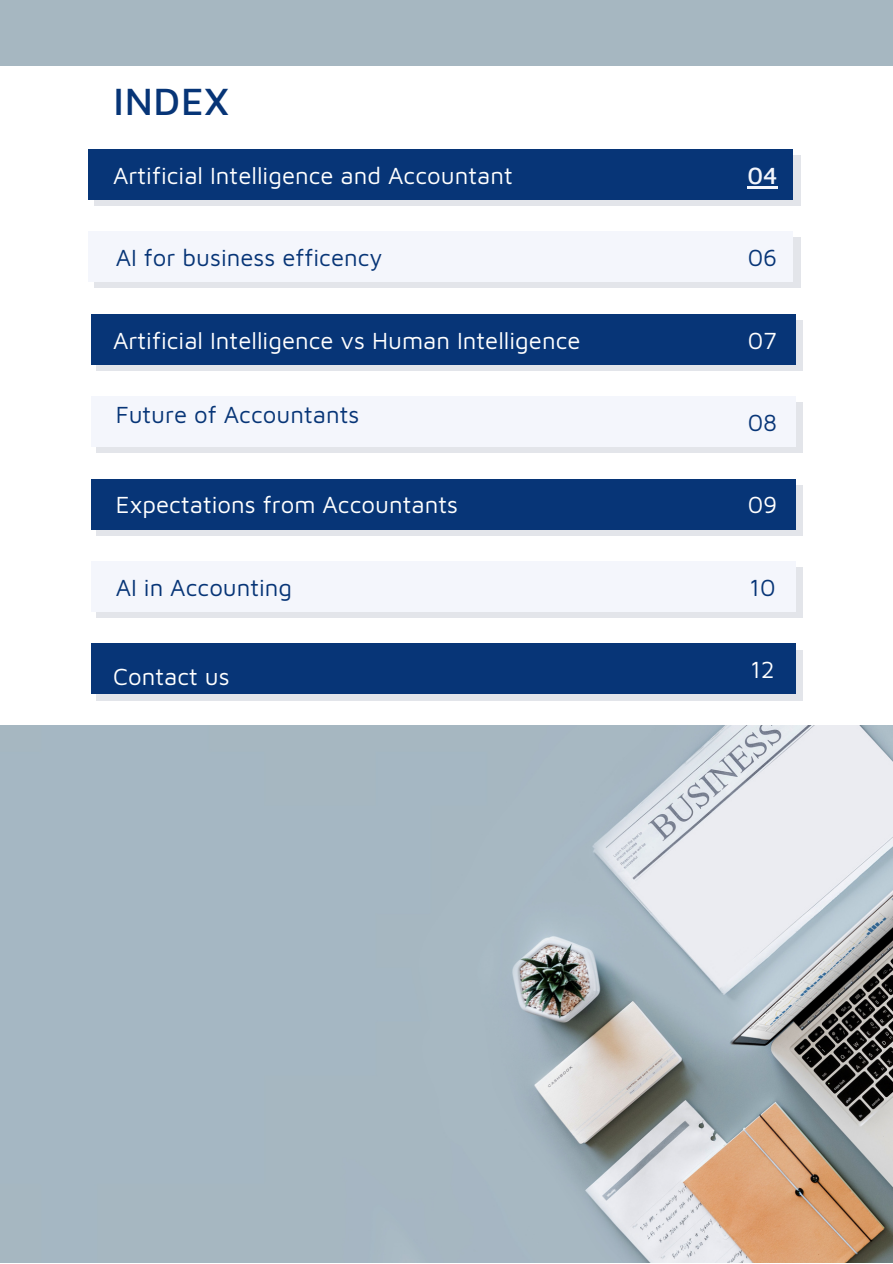
<style>
.page{position:relative;width:893px;height:1264px;background:#fff}
.page>*{position:absolute;margin:0;border:0;box-sizing:border-box;transform-origin:0 0}
.t1{font:500 39px "Maven Pro";letter-spacing:.02em;color:#073577}
.t2{font:24px "Maven Pro";color:#fff}
.t3{font:24px "Maven Pro";color:#073577}
.t4{font:500 24px "Maven Pro";color:#f4f6fc}
</style>
<div class="page">
<div style="left:94px;top:156px;width:706px;height:50px;background:#e3e5ea"></div>
<svg style="left:97px;top:320px;width:706px;height:51px;background:#c4ccd9"></svg>
<div style="left:97px;top:402px;width:706px;height:51px;background:#e3e5ea"></div>
<svg style="left:97px;top:485px;width:706px;height:50px;background:#bfc8d7"></svg>
<div style="left:97px;top:567px;width:706px;height:51px;background:linear-gradient(to right,#e9ebf0,#e9ebf0)"></div>
<div style="left:97px;top:649px;width:706px;height:51px;background:#e3e5ea"></div>
<div style="left:89px;top:149px;width:703px;height:51px;background:#073577"></div>
<div style="left:91px;top:314px;width:704px;height:50px;background:#073577"></div>
<div style="left:91px;top:396px;width:704px;height:51px;background:#f4f6fc"></div>
<div style="left:91px;top:478px;width:704px;height:51px;background:#073577"></div>
<div style="left:91px;top:561px;width:704px;height:50px;background:#f4f6fc"></div>
<div style="left:91px;top:643px;width:704px;height:51px;background:#073577"></div>
<div style="left:94px;top:238px;width:706px;height:50px;background:#e3e5ea"></div>
<div style="left:89px;top:231px;width:703px;height:51px;background:#f4f6fc"></div>
<img style="left:0;top:726px;width:892px;height:536px">
<hr style="left:747px;top:186px;width:30px;height:2px;background:#f4f6fc">
<div style="left:0;top:0;width:892px;height:66px;background:#a6b7c1"></div>
<h1 class="t1" style="left:113px;top:77px;width:117px">INDEX</h1>
<p class="t2" style="left:113px;top:161px;width:401px">Artificial Intelligence and Accountant</p>
<p class="t4" style="left:747px;top:161px;width:32px">04</p>
<p class="t3" style="left:116px;top:243px;width:268px">AI for business efficency</p>
<p class="t2" style="left:113px;top:325px;width:469px">Artificial Intelligence vs Human Intelligence</p>
<p class="t3" style="left:116px;top:400px;width:245px">Future of Accountants</p>
<p class="t2" style="left:116px;top:490px;width:344px">Expectations from Accountants</p>
<p class="t3" style="left:116px;top:572px;width:178px">AI in Accounting</p>
<p class="t2" style="left:113px;top:661px;width:118px">Contact us</p>
<p class="t3" style="left:747px;top:243px;width:31px">06</p>
<p class="t2" style="left:747px;top:325px;width:31px">07</p>
<p class="t3" style="left:747px;top:408px;width:31px">08</p>
<p class="t2" style="left:747px;top:490px;width:31px">09</p>
<p class="t3" style="left:749px;top:572px;width:28px">10</p>
<p class="t2" style="left:750px;top:655px;width:26px">12</p>
</div>
